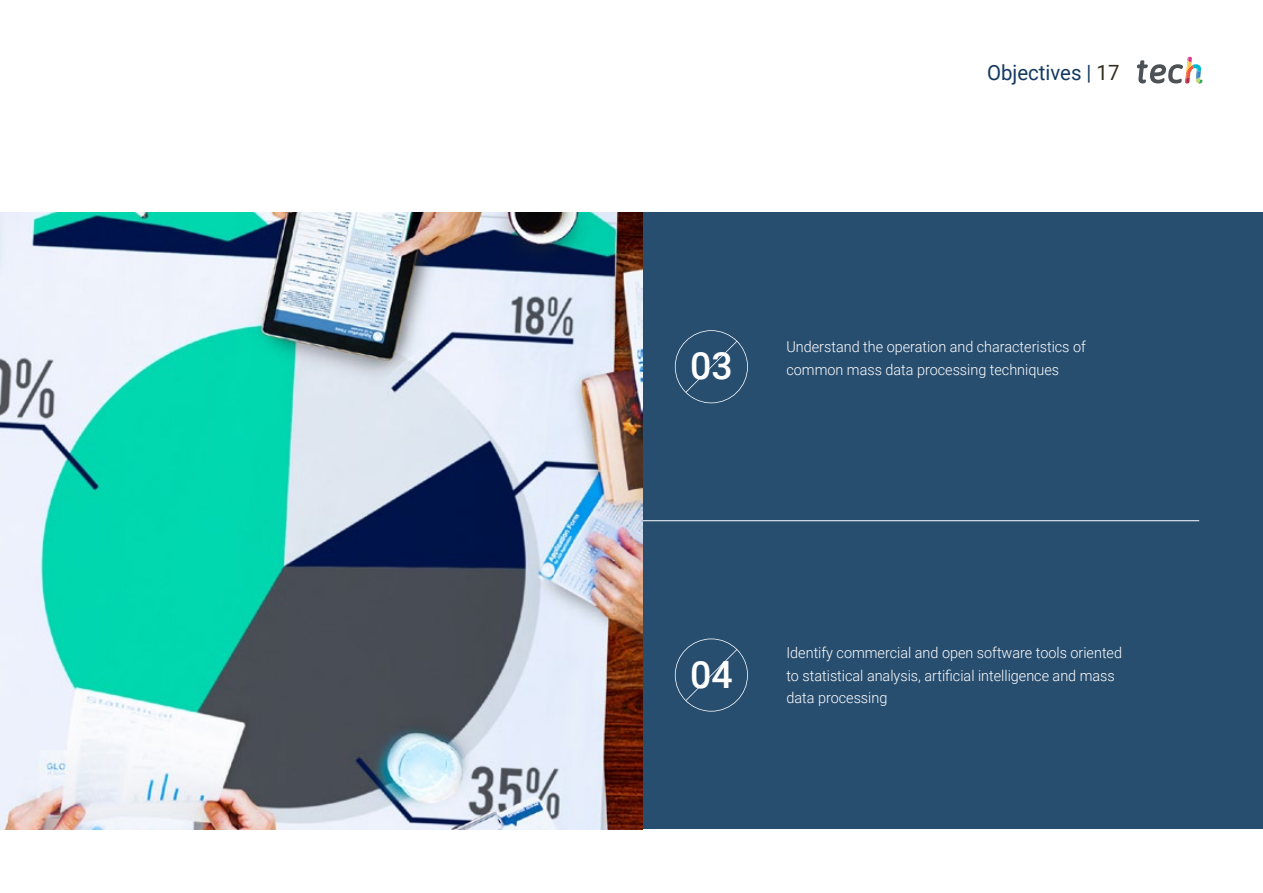
<style>
.page{position:relative;width:1263px;height:893px;background:#fff}
.page>*{position:absolute;margin:0;border:0;box-sizing:border-box;transform-origin:0 0}
.t1{font:500 37.5px "Roboto";color:#fff}
.t2{font:21px "Roboto";color:#143961}
.t3{font:300 15px/22.5px "Roboto";color:#fff;scale:.96 1}
.s1{color:#312e20}
</style>
<div class="page">
<svg style="left:1137px;top:57px;width:65px;height:27px"></svg>
<div style="left:642px;top:213px;width:621px;height:616px;background:#274d6f"></div>
<svg style="left:675px;top:330px;width:73px;height:73px"></svg>
<svg style="left:675px;top:638px;width:73px;height:74px"></svg>
<hr style="left:0;top:520px;width:1199px;height:1px;background:#fff">
<img style="left:0;top:213px;width:642px;height:616px">
<h2 class="t2" style="left:987px;top:57px;width:134px">Objectives | <span class="s1">17</span></h2>
<p class="t3" style="left:786px;top:335px;width:313px">Understand the operation and characteristics of</p>
<h1 class="t1" style="left:690px;top:340px;width:44px">03</h1>
<p class="t3" style="left:786px;top:357px;width:285px">common mass data processing techniques</p>
<h1 class="t1" style="left:690px;top:648px;width:44px">04</h1>
<p class="t3" style="left:786px;top:641px;width:351px">Identify commercial and open software tools oriented to statistical analysis, artificial intelligence and mass data processing</p>
</div>
